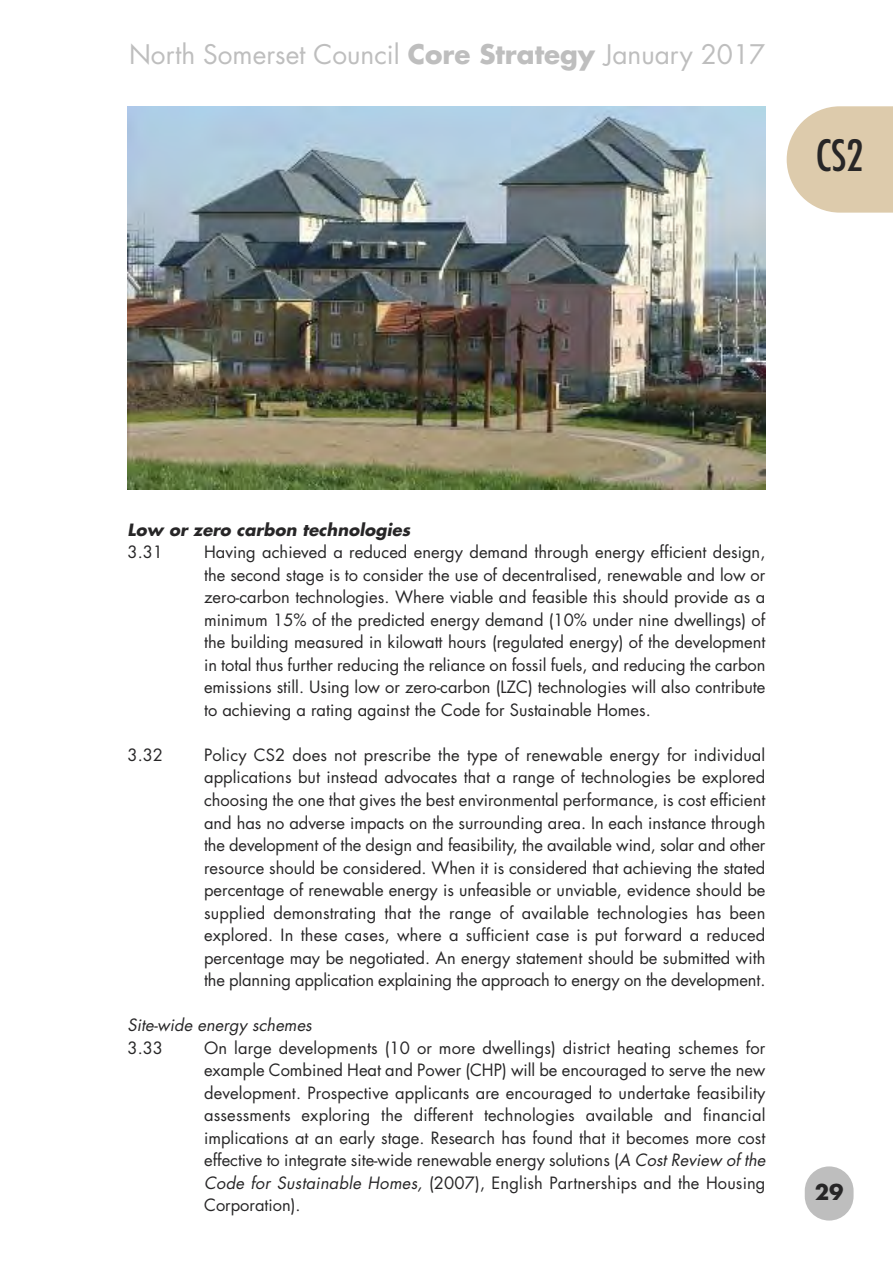
<style>
.page{position:relative;width:893px;height:1263px;background:#fff}
.page>*{position:absolute;margin:0;border:0;box-sizing:border-box;transform-origin:0 0}
.t1{font:condensed 42px "Futura LT";color:#272627}
.t2{font:26.25px "Futura LT";color:#bebebe}
.t3{font:700 21px "Futura LT";color:#272627}
.t4{font:16.5px/22.5px "Futura LT";color:#272627;text-align:justify}
.t5{font:italic 700 16.5px "Futura LT";letter-spacing:.005em;color:#272627}
.t6{font:italic 16.5px "Futura LT";letter-spacing:.005em;color:#272627}
.s1{font-weight:700}
.s2{font-style:italic}
</style>
<div class="page">
<div style="left:805px;top:1166px;width:48px;height:54px;background:#bebebe;border-radius:24px"></div>
<svg style="left:787px;top:106px;width:106px;height:107px;background:#e0d0b5"></svg>
<img style="left:128px;top:106px;width:637px;height:383px">
<h2 class="t2" style="left:129px;top:43px;width:638px">North Somerset Council <span class="s1">Core Strategy</span> January 2017</h2>
<h1 class="t1" style="left:816px;top:136px;width:49px">CS2</h1>
<p class="t5" style="left:128px;top:522px;width:284px">Low or zero carbon technologies</p>
<p class="t4" style="left:128px;top:542px;width:37px">3.31</p>
<p class="t4" style="left:204px;top:542px;width:563px">Having achieved a reduced energy demand through energy efficient design, the second stage is to consider the use of decentralised, renewable and low or zero-carbon technologies. Where viable and feasible this should provide as a minimum 15% of the predicted energy demand (10% under nine dwellings) of the building measured in kilowatt hours (regulated energy) of the development in total thus further reducing the reliance on fossil fuels, and reducing the carbon emissions still. Using low or zero-carbon (LZC) technologies will also contribute to achieving a rating against the Code for Sustainable Homes.</p>
<p class="t4" style="left:128px;top:745px;width:37px">3.32</p>
<p class="t4" style="left:204px;top:745px;width:563px">Policy CS2 does not prescribe the type of renewable energy for individual applications but instead advocates that a range of technologies be explored choosing the one that gives the best environmental performance, is cost efficient and has no adverse impacts on the surrounding area. In each instance through the development of the design and feasibility, the available wind, solar and other resource should be considered. When it is considered that achieving the stated percentage of renewable energy is unfeasible or unviable, evidence should be supplied demonstrating that the range of available technologies has been explored. In these cases, where a sufficient case is put forward a reduced percentage may be negotiated. An energy statement should be submitted with the planning application explaining the approach to energy on the development.</p>
<p class="t6" style="left:128px;top:1017px;width:186px">Site-wide energy schemes</p>
<p class="t4" style="left:128px;top:1038px;width:37px">3.33</p>
<p class="t4" style="left:204px;top:1038px;width:563px">On large developments (10 or more dwellings) district heating schemes for example Combined Heat and Power (CHP) will be encouraged to serve the new development. Prospective applicants are encouraged to undertake feasibility assessments exploring the different technologies available and financial implications at an early stage. Research has found that it becomes more cost effective to integrate site-wide renewable energy solutions (<span class="s2">A Cost Review of the Code for Sustainable Homes,</span> (2007), English Partnerships and the Housing Corporation).</p>
<p class="t3" style="left:815px;top:1182px;width:30px">29</p>
</div>
